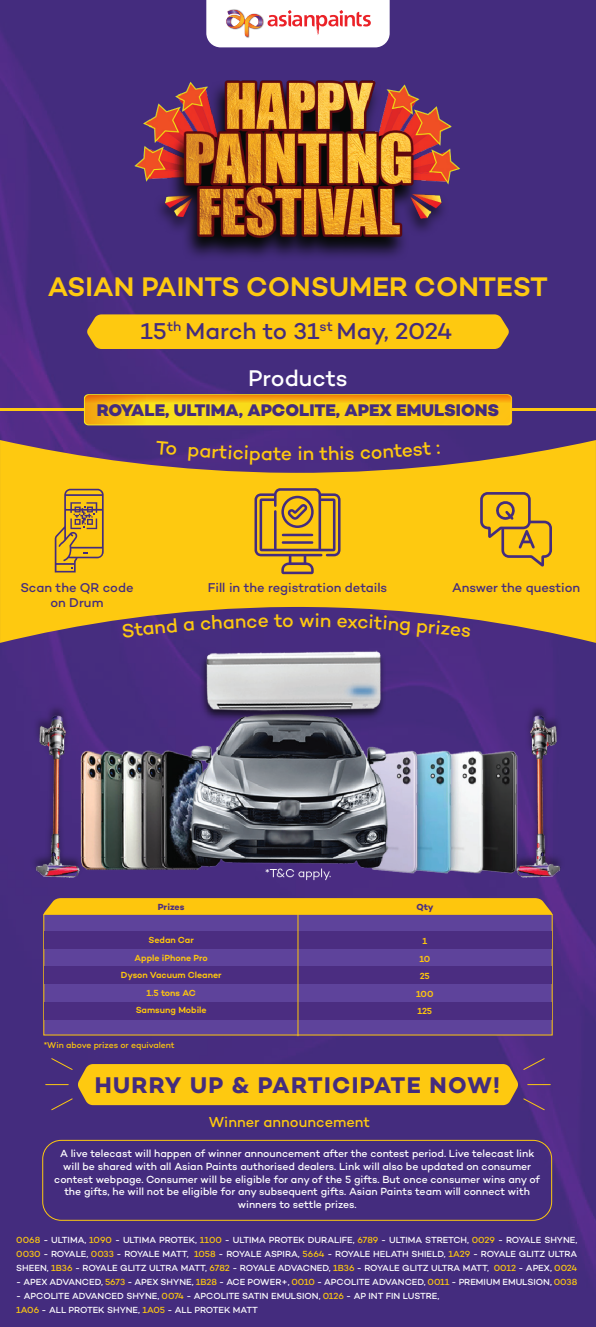
<style>
.page{position:relative;width:596px;height:1327px;background:#fff}
.page>*{position:absolute;margin:0;border:0;box-sizing:border-box;transform-origin:0 0}
.t1{font:600 27.4px "Campton";color:#fec910}
.t2{font:500 23.3px "Campton";letter-spacing:-.005em;color:#442c7e}
.t3{font:700 23.1px "Campton";letter-spacing:.055em;color:#442c7e}
.t4{font:500 23.1px "Campton";color:#fff}
.t5{font:500 19.5px "Campton";color:#fec910}
.t6{font:800 17.2px "Campton";color:#442c7e}
.t7{font:500 14.7px "Campton";color:#fec910}
.t8{font:500 13px/15.6px "Campton";color:#442c7e;text-align:center}
.t9{font:500 10.5px/12.6px "Campton";color:#fff;text-align:center}
.t10{font:500 9px/14px "Campton";color:#fff;text-align:justify}
.t11{font:600 9px/17.4px "Campton";letter-spacing:-.005em;color:#fec60d;text-align:center}
.t12{font:700 9px "Campton";letter-spacing:-.005em;color:#4b2d81}
.t13{font:500 8.7px "Campton";letter-spacing:-.005em;color:#fec60d}
.s1{color:#fec910}
</style>
<div class="page">
<div style="left:0;top:0;width:595px;height:1326px;background:#442c7e"></div>
<svg style="left:0;top:440px;width:595px;height:203px;background:#dbab25"></svg>
<svg style="left:55px;top:489px;width:49px;height:83px;background:#d0a22a"></svg>
<svg style="left:254px;top:488px;width:86px;height:86px;background:#c79a30"></svg>
<svg style="left:480px;top:492px;width:71px;height:74px;background:#d9aa25"></svg>
<div style="left:87px;top:314px;width:421px;height:35px;background:#fec910"></div>
<svg style="left:206px;top:0;width:183px;height:47px"></svg>
<img style="left:31px;top:650px;width:534px;height:232px">
<div style="left:42px;top:1139px;width:509px;height:81px;border:1px solid #fec910;border-radius:19px"></div>
<svg style="left:46px;top:1057px;width:504px;height:53px;background:#c19435"></svg>
<img style="left:135px;top:80px;width:325px;height:181px">
<hr style="left:0;top:408px;width:595px;height:3px;background:#fec910">
<svg style="left:84px;top:394px;width:427px;height:31px;background:#f7c315"></svg>
<div style="left:43px;top:913px;width:509px;height:122px;background:#5e439b;border:1px solid #fec60d"></div>
<svg style="left:44px;top:898px;width:508px;height:16px;background:#f8c110"></svg>
<div style="left:44px;top:931px;width:507px;height:18px;background:#4b2d81"></div>
<div style="left:44px;top:966px;width:507px;height:18px;background:#4b2d81"></div>
<div style="left:44px;top:1001px;width:507px;height:18px;background:#4b2d81"></div>
<hr style="left:297px;top:910px;width:1px;height:126px;background:#fec60d">
<svg style="left:156px;top:440px;width:20px;height:15px"></svg>
<div style="left:188px;top:445px;width:93px;height:19px;background:#4c2c84"></div>
<svg style="left:319px;top:446px;width:34px;height:14px"></svg>
<svg style="left:360px;top:442px;width:80px;height:17px"></svg>
<svg style="left:122px;top:618px;width:72px;height:20px"></svg>
<svg style="left:201px;top:614px;width:81px;height:16px"></svg>
<svg style="left:316px;top:613px;width:14px;height:14px"></svg>
<div style="left:337px;top:614px;width:73px;height:22px;background:#472c80"></div>
<svg style="left:416px;top:620px;width:54px;height:17px"></svg>
<h1 class="t1" style="left:48px;top:269px;width:501px">ASIAN PAINTS CONSUMER CONTEST</h1>
<h2 class="t2" style="left:140px;top:316px;width:313px">15<sup>th</sup> March to 31<sup>st</sup> May, 2024</h2>
<h3 class="t4" style="left:248px;top:363px;width:101px">Products</h3>
<h3 class="t6" style="left:97px;top:399px;width:404px">ROYALE, ULTIMA, APCOLITE, APEX EMULSIONS</h3>
<h3 class="t5" style="left:281px;top:441px;width:35px">e in</h3>
<h3 class="t8" style="left:20px;top:579px;width:114px">Scan the QR code on Drum</h3>
<h3 class="t8" style="left:208px;top:579px;width:181px">Fill in the registration details</h3>
<h3 class="t8" style="left:451px;top:579px;width:130px">Answer the question</h3>
<h3 class="t5" style="left:282px;top:607px;width:34px">o w</h3>
<p class="t12" style="left:158px;top:901px;width:28px">Prizes</p>
<p class="t12" style="left:416px;top:901px;width:18px">Qty</p>
<p class="t11" style="left:121px;top:931px;width:102px">Sedan Car<br>Apple iPhone Pro<br>Dyson Vacuum Cleaner<br>1.5 tons AC<br>Samsung Mobile</p>
<p class="t11" style="left:416px;top:932px;width:19px">1<br>10<br>25<br>100<br>125</p>
<p class="t13" style="left:44px;top:1039px;width:132px">*Win above prizes or equivalent</p>
<h3 class="t3" style="left:95px;top:1070px;width:406px">HURRY UP &amp; PARTICIPATE NOW!</h3>
<h3 class="t7" style="left:209px;top:1112px;width:162px">Winner announcement</h3>
<p class="t9" style="left:54px;top:1147px;width:487px">A live telecast will happen of winner announcement after the contest period. Live telecast link will be shared with all Asian Paints authorised dealers. Link will also be updated on consumer contest webpage. Consumer will be eligible for any of the 5 gifts. But once consumer wins any of the gifts, he will not be eligible for any subsequent gifts. Asian Paints team will connect with winners to settle prizes.</p>
<p class="t10" style="left:16px;top:1232px;width:562px"><span class="s1">0068</span> - ULTIMA, <span class="s1">1090</span> - ULTIMA PROTEK, <span class="s1">1100</span> - ULTIMA PROTEK DURALIFE, <span class="s1">6789</span> - ULTIMA STRETCH, <span class="s1">0029</span> - ROYALE SHYNE, <span class="s1">0030</span> - ROYALE, <span class="s1">0033</span> - ROYALE MATT, <span class="s1">1058</span> - ROYALE ASPIRA, <span class="s1">5664</span> - ROYALE HELATH SHIELD, <span class="s1">1A29</span> - ROYALE GLITZ ULTRA SHEEN, <span class="s1">1B36</span> - ROYALE GLITZ ULTRA MATT, <span class="s1">6782</span> - ROYALE ADVACNED, <span class="s1">1B36</span> - ROYALE GLITZ ULTRA MATT, <span class="s1">0012</span> - APEX, <span class="s1">0024</span></p>
<p class="t10" style="left:16px;top:1274px;width:562px">- APEX ADVANCED, <span class="s1">5673</span> - APEX SHYNE, <span class="s1">1B28</span> - ACE POWER+, <span class="s1">0010</span> - APCOLITE ADVANCED, <span class="s1">0011</span> - PREMIUM EMULSION, <span class="s1">0038</span></p>
<p class="t10" style="left:16px;top:1288px;width:424px">- APCOLITE ADVANCED SHYNE, <span class="s1">0074</span> - APCOLITE SATIN EMULSION, <span class="s1">0126</span> - AP INT FIN LUSTRE,<br><span class="s1">1A06</span> - ALL PROTEK SHYNE, <span class="s1">1A05</span> - ALL PROTEK MATT</p>
</div>
